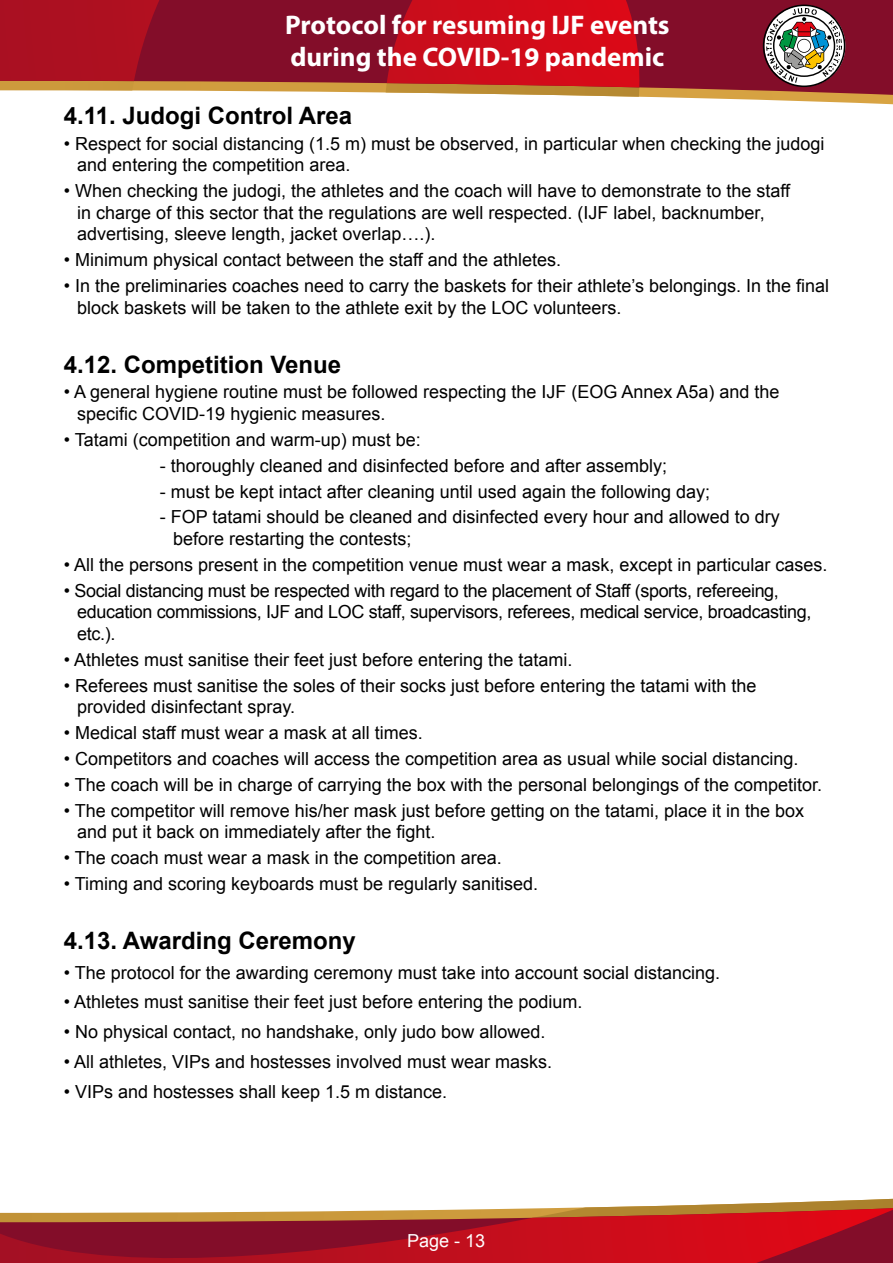
<style>
.page{position:relative;width:893px;height:1263px;background:#fff}
.page>*{position:absolute;margin:0;border:0;box-sizing:border-box;transform-origin:0 0}
.t1{font:700 27px/32.4px "Myriad Pro";color:#fff}
.t2{font:700 24px "Arial";color:#000}
.t3{font:18px/21.6px "Arial";color:#000}
.t4{font:18px/21.6px "Arial";letter-spacing:-.02em;color:#000}
.t5{font:18px "Arial";letter-spacing:-.01em;color:#fff}
</style>
<div class="page">
<svg style="left:641px;top:96px;width:252px;height:9px"></svg>
<svg style="left:555px;top:0;width:338px;height:96px;background:#89182b"></svg>
<svg style="left:608px;top:1198px;width:285px;height:9px"></svg>
<svg style="left:0;top:1208px;width:893px;height:55px;background:#b1282c"></svg>
<svg style="left:0;top:0;width:640px;height:95px;background:#af212a"></svg>
<svg style="left:763px;top:5px;width:82px;height:82px"></svg>
<h1 class="t1" style="left:285px;top:8px;width:386px">Protocol for resuming IJF events during the COVID-19 pandemic</h1>
<h2 class="t2" style="left:64px;top:100px;width:290px">4.11. Judogi Control Area</h2>
<p class="t3" style="left:77px;top:133px;width:749px;text-indent:-14px">• Respect for social distancing (1.5 m) must be observed, in particular when checking the judogi and entering the competition area.</p>
<p class="t3" style="left:77px;top:180px;width:714px;text-indent:-14px">• When checking the judogi, the athletes and the coach will have to demonstrate to the staff in charge of this sector that the regulations are well respected. (IJF label, backnumber, advertising, sleeve length, jacket overlap….).</p>
<p class="t3" style="left:64px;top:249px;width:499px">• Minimum physical contact between the staff and the athletes.</p>
<p class="t3" style="left:77px;top:275px;width:753px;text-indent:-14px">• In the preliminaries coaches need to carry the baskets for their athlete’s belongings. In the final block baskets will be taken to the athlete exit by the LOC volunteers.</p>
<h2 class="t2" style="left:64px;top:348px;width:279px">4.12. Competition Venue</h2>
<p class="t3" style="left:77px;top:381px;width:704px;text-indent:-14px">• A general hygiene routine must be followed respecting the IJF (EOG Annex A5a) and the specific COVID-19 hygienic measures.</p>
<p class="t3" style="left:64px;top:429px;width:359px">• Tatami (competition and warm-up) must be:</p>
<p class="t3" style="left:160px;top:455px;width:509px">- thoroughly cleaned and disinfected before and after assembly;</p>
<p class="t3" style="left:160px;top:481px;width:552px">- must be kept intact after cleaning until used again the following day;</p>
<p class="t3" style="left:173px;top:506px;width:608px;text-indent:-14px">- FOP tatami should be cleaned and disinfected every hour and allowed to dry before restarting the contests;</p>
<p class="t3" style="left:64px;top:554px;width:765px">• All the persons present in the competition venue must wear a mask, except in particular cases.</p>
<p class="t4" style="left:77px;top:580px;width:736px;text-indent:-14px">• Social distancing must be respected with regard to the placement of Staff (sports, refereeing, education commissions, IJF and LOC staff, supervisors, referees, medical service, broadcasting, etc.).</p>
<p class="t3" style="left:64px;top:649px;width:510px">• Athletes must sanitise their feet just before entering the tatami.</p>
<p class="t3" style="left:77px;top:675px;width:681px;text-indent:-14px">• Referees must sanitise the soles of their socks just before entering the tatami with the provided disinfectant spray.</p>
<p class="t3" style="left:64px;top:722px;width:361px">• Medical staff must wear a mask at all times.</p>
<p class="t3" style="left:64px;top:748px;width:736px">• Competitors and coaches will access the competition area as usual while social distancing.</p>
<p class="t3" style="left:64px;top:774px;width:760px">• The coach will be in charge of carrying the box with the personal belongings of the competitor.</p>
<p class="t3" style="left:77px;top:800px;width:728px;text-indent:-14px">• The competitor will remove his/her mask just before getting on the tatami, place it in the box and put it back on immediately after the fight.</p>
<p class="t3" style="left:64px;top:847px;width:440px">• The coach must wear a mask in the competition area.</p>
<p class="t3" style="left:64px;top:873px;width:476px">• Timing and scoring keyboards must be regularly sanitised.</p>
<h2 class="t2" style="left:64px;top:925px;width:294px">4.13. Awarding Ceremony</h2>
<p class="t3" style="left:64px;top:962px;width:658px">• The protocol for the awarding ceremony must take into account social distancing.</p>
<p class="t3" style="left:64px;top:991px;width:520px">• Athletes must sanitise their feet just before entering the podium.</p>
<p class="t3" style="left:64px;top:1021px;width:483px">• No physical contact, no handshake, only judo bow allowed.</p>
<p class="t3" style="left:64px;top:1051px;width:490px">• All athletes, VIPs and hostesses involved must wear masks.</p>
<p class="t3" style="left:64px;top:1081px;width:385px">• VIPs and hostesses shall keep 1.5 m distance.</p>
<p class="t5" style="left:407px;top:1229px;width:80px">Page - 13</p>
</div>
